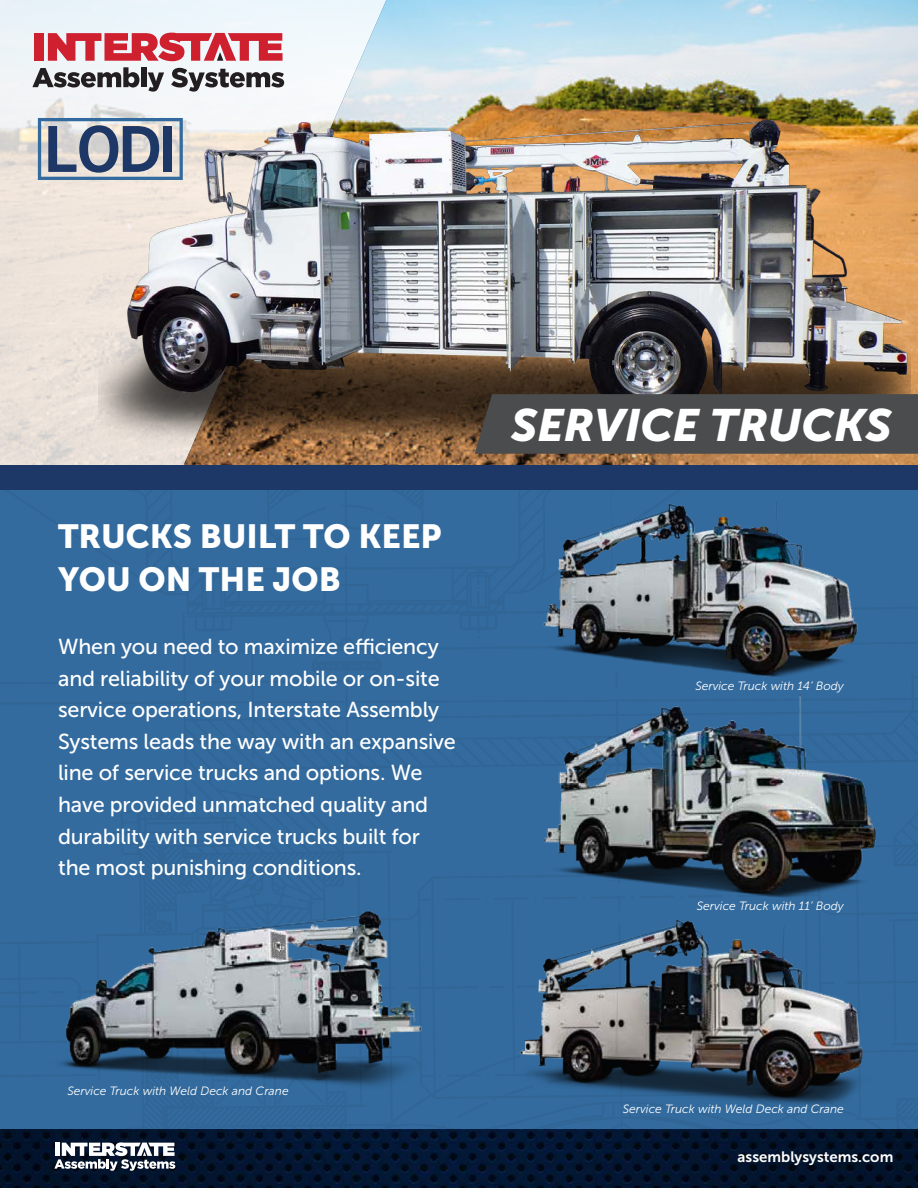
<style>
.page{position:relative;width:918px;height:1188px;background:#fff}
.page>*{position:absolute;margin:0;border:0;box-sizing:border-box;transform-origin:0 0}
.t1{font:italic 45px "Museo Sans 900";color:#fff}
.t2{font:33.3px "Museo Sans 900";color:#fff}
.t3{font:21.6px/31.7px "Museo Sans 500";letter-spacing:-.01em;color:#fff}
.bullet_subhead{font:15px "Museo Sans 700";color:#fff}
.t4{font:italic 12px "Museo Sans 300";color:#fff}
</style>
<div class="page">
<div style="left:0;top:490px;width:918px;height:640px;background:#336b9e"></div>
<div style="left:267px;top:514px;width:363px;height:616px;background:#336b9e"></div>
<div style="left:0;top:490px;width:308px;height:536px;background:#336b9e"></div>
<hr style="left:212px;top:588px;width:3px;height:18px;background:#4c4c4c">
<svg style="left:450px;top:1099px;width:45px;height:24px"></svg>
<hr style="left:445px;top:898px;width:34px;height:2px;background:#4c4c4c">
<svg style="left:489px;top:986px;width:10px;height:2px"></svg>
<svg style="left:186px;top:831px;width:33px;height:2px"></svg>
<svg style="left:158px;top:831px;width:6px;height:3px"></svg>
<hr style="left:165px;top:831px;width:20px;height:3px;background:#4c4c4c">
<img style="left:519px;top:514px;width:367px;height:158px">
<img style="left:496px;top:672px;width:409px;height:253px">
<img style="left:34px;top:885px;width:414px;height:225px">
<img style="left:499px;top:907px;width:391px;height:211px">
<img style="left:0;top:0;width:183px;height:465px">
<img style="left:0;top:1130px;width:918px;height:58px">
<img style="left:183px;top:0;width:735px;height:465px">
<img style="left:98px;top:57px;width:812px;height:457px">
<div style="left:475px;top:394px;width:443px;height:60px;background:#4b4c4d"></div>
<div style="left:0;top:465px;width:918px;height:25px;background:#1d3867"></div>
<svg style="left:32px;top:67px;width:107px;height:21px"></svg>
<div style="left:141px;top:67px;width:5px;height:20px;background:#231f20"></div>
<svg style="left:148px;top:72px;width:16px;height:20px"></svg>
<svg style="left:171px;top:68px;width:113px;height:24px"></svg>
<div style="left:35px;top:33px;width:9px;height:28px;background:#cf202f"></div>
<svg style="left:48px;top:33px;width:235px;height:28px"></svg>
<svg style="left:54px;top:1142px;width:121px;height:29px"></svg>
<svg style="left:38px;top:118px;width:145px;height:62px;background:#909cae"></svg>
<div style="left:164px;top:126px;width:8px;height:46px;background:#1d3867"></div>
<p class="t2" style="left:58px;top:517px;width:385px">TRUCKS BUILT TO KEEP</p>
<p class="t2" style="left:58px;top:560px;width:284px">YOU ON THE JOB</p>
<p class="t3" style="left:58px;top:631px;width:382px">When you need to maximize efficiency</p>
<p class="t3" style="left:58px;top:662px;width:383px">and reliability of your mobile or on-site</p>
<p class="t3" style="left:58px;top:694px;width:399px">service operations, Interstate Assembly Systems leads the way with an expansive line of service trucks and options. We have provided unmatched quality and durability with service trucks built for the most punishing conditions.</p>
<p class="t1" style="left:511px;top:399px;width:382px">SERVICE TRUCKS</p>
<p class="t4" style="left:695px;top:679px;width:150px">Service Truck with 14’ Body</p>
<p class="t4" style="left:697px;top:899px;width:149px">Service Truck with 11’ Body</p>
<p class="t4" style="left:68px;top:1084px;width:223px">Service Truck with Weld Deck and Crane</p>
<p class="t4" style="left:623px;top:1103px;width:223px">Service Truck with Weld Deck and Crane</p>
<p class="bullet_subhead" style="left:738px;top:1149px;width:157px">assemblysystems.com</p>
</div>
